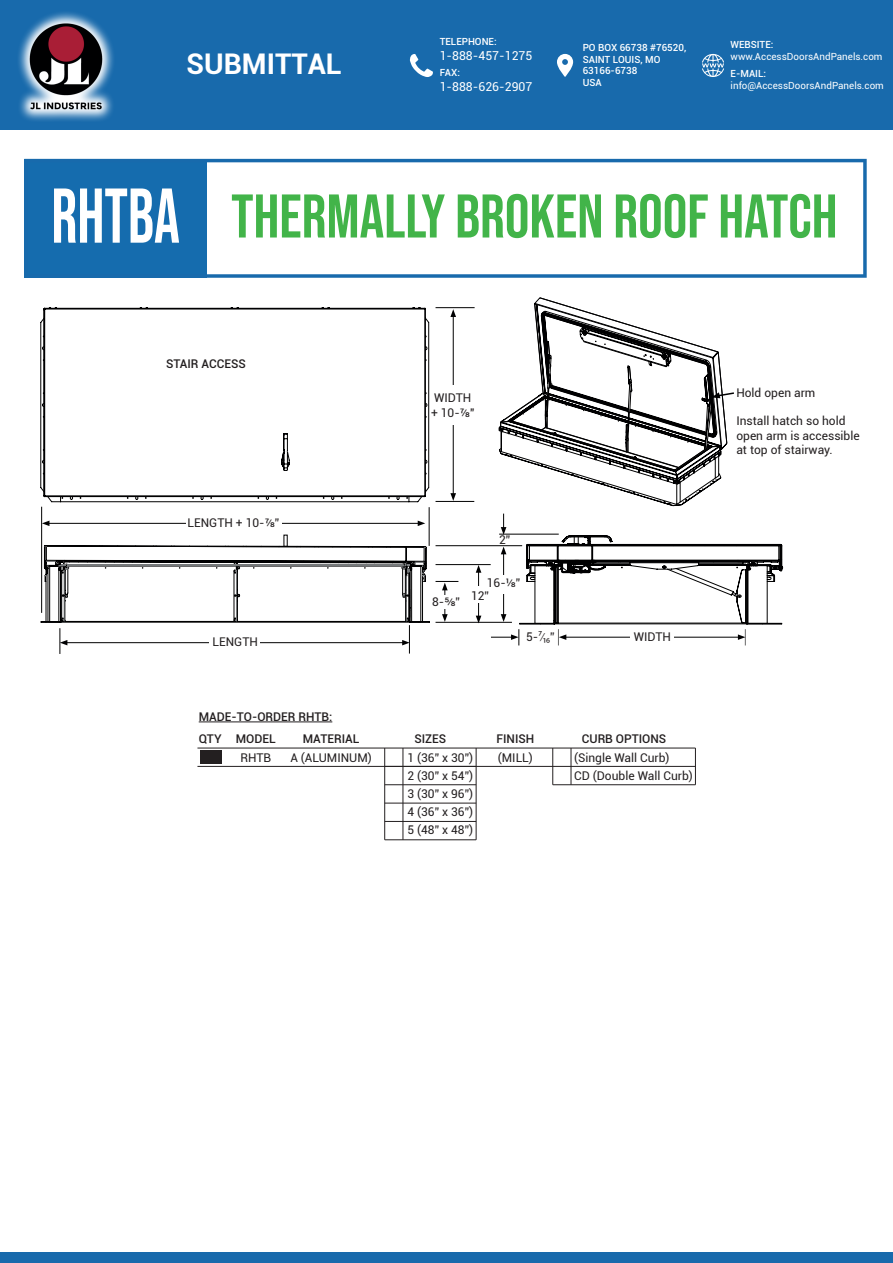
<style>
.page{position:relative;width:893px;height:1263px;background:#fff}
.page>*{position:absolute;margin:0;border:0;box-sizing:border-box;transform-origin:0 0}
.t1{font:77.4px "Bebas Neue";color:#fff;scale:.83 1}
.t2{font:61.5px "Bebas Neue";color:#42b449}
.t3{font:700 28.5px "Roboto";color:#fff}
.t4{font:12.3px "Roboto";color:#fff}
.t5{font:12px/18px "Roboto";color:#231f20}
.t6{font:500 12px/22.2px "Roboto";color:#231f20}
.t7{font:12px "Myriad Pro";color:#231f20}
.t8{font:500 9.9px/11.9px "Roboto";color:#fff}
.t9{font:9.9px "Roboto";color:#fff}
.s1{font-family:"Roboto"}
</style>
<div class="page">
<div style="left:0;top:1252px;width:893px;height:11px;background:#186aac"></div>
<div style="left:0;top:0;width:893px;height:130px;background:#186aac"></div>
<svg style="left:557px;top:54px;width:16px;height:23px"></svg>
<svg style="left:410px;top:54px;width:23px;height:23px"></svg>
<svg style="left:702px;top:54px;width:22px;height:23px"></svg>
<svg style="left:24px;top:159px;width:843px;height:119px"></svg>
<img style="left:18px;top:12px;width:96px;height:109px">
<hr style="left:436px;top:307px;width:39px;height:1px;background:#000001">
<hr style="left:453px;top:315px;width:1px;height:180px;background:#000001">
<svg style="left:450px;top:309px;width:6px;height:8px"></svg>
<svg style="left:450px;top:493px;width:6px;height:8px"></svg>
<hr style="left:436px;top:501px;width:38px;height:1px;background:#000001">
<hr style="left:436px;top:545px;width:86px;height:1px;background:#000001">
<hr style="left:436px;top:622px;width:76px;height:1px;background:#000001">
<hr style="left:478px;top:571px;width:1px;height:46px;background:#000001">
<svg style="left:476px;top:565px;width:5px;height:8px"></svg>
<svg style="left:476px;top:616px;width:5px;height:7px"></svg>
<hr style="left:436px;top:564px;width:55px;height:1px;background:#000001">
<div style="left:471px;top:586px;width:16px;height:16px;background:#fff"></div>
<svg style="left:436px;top:581px;width:22px;height:41px"></svg>
<div style="left:436px;top:596px;width:22px;height:13px;background:#fff"></div>
<hr style="left:48px;top:523px;width:372px;height:1px;background:#000001">
<svg style="left:418px;top:521px;width:7px;height:5px"></svg>
<svg style="left:42px;top:521px;width:7px;height:5px"></svg>
<hr style="left:41px;top:507px;width:1px;height:106px;background:#000001">
<div style="left:186px;top:517px;width:95px;height:13px;background:#fff"></div>
<hr style="left:429px;top:507px;width:1px;height:39px;background:#000001">
<div style="left:436px;top:385px;width:35px;height:40px;background:#fff"></div>
<svg style="left:41px;top:545px;width:389px;height:109px"></svg>
<svg style="left:40px;top:308px;width:389px;height:194px"></svg>
<svg style="left:491px;top:514px;width:292px;height:131px"></svg>
<svg style="left:499px;top:297px;width:235px;height:209px"></svg>
<hr style="left:199px;top:722px;width:133px;height:1px;background:#231f20">
<div style="left:200px;top:751px;width:22px;height:13px;background:#231f20"></div>
<hr style="left:476px;top:748px;width:1px;height:92px;background:#231f20">
<hr style="left:384px;top:748px;width:1px;height:92px;background:#231f20">
<hr style="left:403px;top:748px;width:1px;height:92px;background:#231f20">
<hr style="left:385px;top:839px;width:91px;height:1px;background:#231f20">
<hr style="left:385px;top:784px;width:91px;height:1px;background:#231f20">
<hr style="left:385px;top:803px;width:91px;height:1px;background:#231f20">
<hr style="left:385px;top:821px;width:91px;height:1px;background:#231f20">
<hr style="left:695px;top:748px;width:1px;height:37px;background:#231f20">
<hr style="left:552px;top:748px;width:1px;height:37px;background:#231f20">
<hr style="left:571px;top:748px;width:1px;height:37px;background:#231f20">
<hr style="left:197px;top:748px;width:498px;height:1px;background:#231f20">
<hr style="left:197px;top:766px;width:498px;height:1px;background:#231f20">
<hr style="left:553px;top:784px;width:142px;height:1px;background:#231f20">
<h3 class="t3" style="left:187px;top:43px;width:157px">SUBMITTAL</h3>
<p class="t8" style="left:440px;top:35px;width:59px">TELEPHONE:</p>
<p class="t4" style="left:440px;top:47px;width:94px">1-888-457-1275</p>
<p class="t8" style="left:440px;top:66px;width:22px">FAX:</p>
<p class="t4" style="left:440px;top:78px;width:94px">1-888-626-2907</p>
<p class="t8" style="left:583px;top:41px;width:105px">PO BOX 66738 #76520,<br>SAINT LOUIS, MO<br>63166-6738<br>USA</p>
<p class="t8" style="left:731px;top:39px;width:44px">WEBSITE:</p>
<p class="t9" style="left:731px;top:50px;width:153px">www.AccessDoorsAndPanels.com</p>
<p class="t8" style="left:731px;top:68px;width:37px">E-MAIL:</p>
<p class="t9" style="left:731px;top:79px;width:155px">info@AccessDoorsAndPanels.com</p>
<h1 class="t1" style="left:51px;top:172px;width:156px">RHTBA</h1>
<h2 class="t2" style="left:231px;top:181px;width:608px">THERMALLY BROKEN ROOF HATCH</h2>
<p class="t6" style="left:166px;top:352px;width:81px">STAIR ACCESS</p>
<p class="t5" style="left:188px;top:513px;width:93px">LENGTH + 10-⅞”</p>
<p class="t5" style="left:213px;top:632px;width:47px">LENGTH</p>
<p class="t5" style="left:431px;top:390px;width:45px;line-height:14.4px">WIDTH + 10-⅞"</p>
<p class="t5" style="left:499px;top:531px;width:13px">2”</p>
<p class="t5" style="left:487px;top:573px;width:35px">16-⅛”</p>
<p class="t5" style="left:432px;top:592px;width:29px">8-⅝”</p>
<p class="t5" style="left:471px;top:586px;width:20px">12”</p>
<p class="t7" style="left:526px;top:630px;width:30px"><span class="s1">5-</span>7∕16<span class="s1">”</span></p>
<p class="t5" style="left:634px;top:627px;width:39px">WIDTH</p>
<p class="t6" style="left:199px;top:705px;width:135px">MADE-TO-ORDER RHTB:<br>QTY MODEL</p>
<p class="t5" style="left:240px;top:748px;width:32px">RHTB</p>
<p class="t5" style="left:290px;top:748px;width:83px">A (ALUMINUM)</p>
<p class="t5" style="left:498px;top:748px;width:37px">(MILL)</p>
<p class="t6" style="left:303px;top:727px;width:58px">MATERIAL</p>
<p class="t6" style="left:414px;top:727px;width:33px">SIZES</p>
<p class="t6" style="left:496px;top:727px;width:39px">FINISH</p>
<p class="t6" style="left:582px;top:727px;width:86px">CURB OPTIONS</p>
<p class="t5" style="left:407px;top:748px;width:67px;text-align:justify">1 (36” x 30”)<br>2 (30” x 54”)<br>3 (30” x 96”)<br>4 (36” x 36”)<br>5 (48” x 48”)</p>
<p class="t5" style="left:574px;top:748px;width:120px">(Single Wall Curb)<br>CD (Double Wall Curb)</p>
<p class="t5" style="left:736px;top:383px;width:81px">Hold open arm</p>
<p class="t5" style="left:736px;top:414px;width:125px;line-height:14.4px">Install hatch so hold open arm is accessible at top of stairway.</p>
</div>
